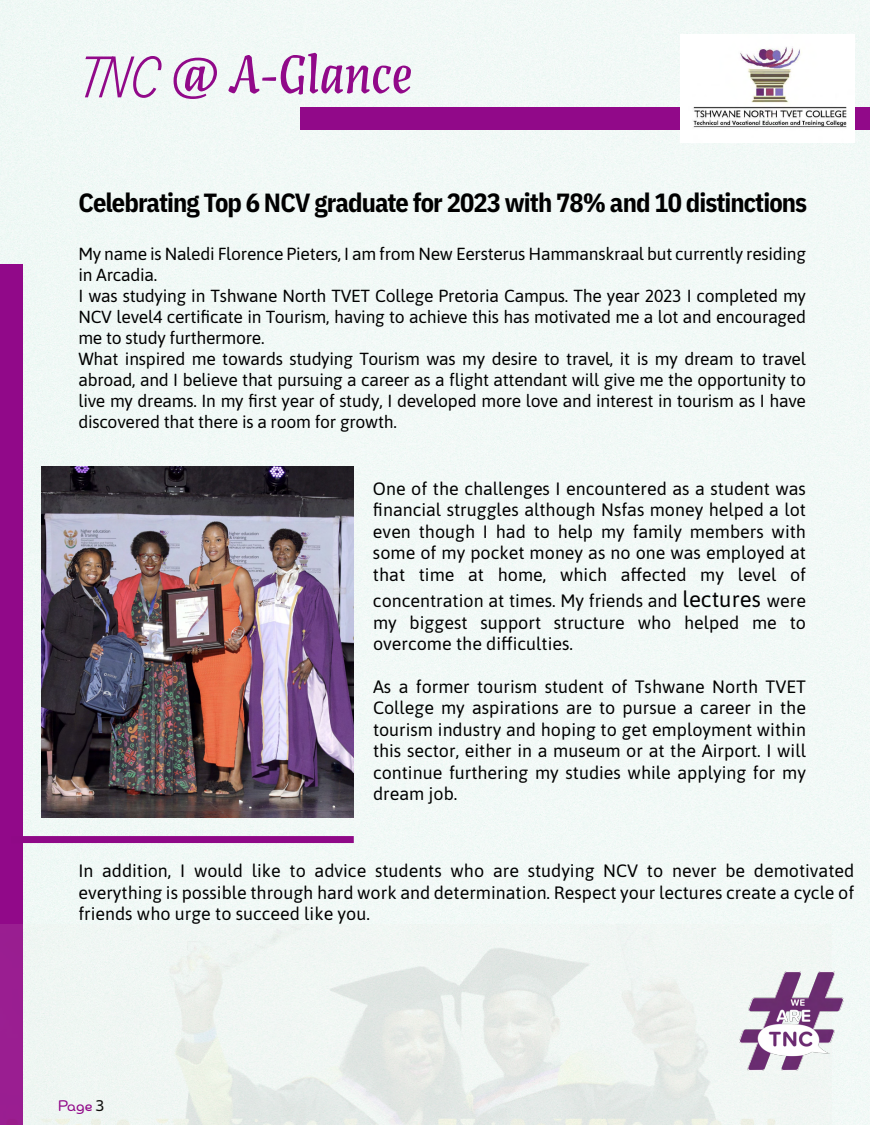
<style>
.page{position:relative;width:870px;height:1125px;background:#fff}
.page>*{position:absolute;margin:0;border:0;box-sizing:border-box;transform-origin:0 0}
.t1{font:52.38px "Artigo Display";color:#910989}
.t2{font:700 26.38px "IBM Plex Sans Cond";letter-spacing:-.035em;color:#000}
.t3{font:17.88px/21.5px "Asap";color:#000;text-align:justify}
.t4{font:17.5px/21px "Asap";letter-spacing:-.015em;color:#000}
.t5{font:15.38px "Chennai";color:#910989}
.s1{font-family:"Alkaline Caps"}
.s2{font-size:22.12px}
.s3{color:#0d0c0a}
</style>
<div class="page">
<div style="left:0;top:0;width:869px;height:1125px;background:#f1f9f6"></div>
<img style="left:42px;top:467px;width:311px;height:350px">
<div style="left:0;top:264px;width:23px;height:861px;background:#910989"></div>
<img style="left:0;top:924px;width:831px;height:201px">
<div style="left:300px;top:107px;width:569px;height:23px;background:#910989"></div>
<img style="left:680px;top:35px;width:173px;height:107px">
<img style="left:739px;top:972px;width:103px;height:99px">
<div style="left:11px;top:836px;width:342px;height:7px;background:#8f0987"></div>
<h1 class="t1" style="left:85px;top:41px;width:329px"><span class="s1">TNC</span> @ A-Glance</h1>
<h2 class="t2" style="left:78px;top:182px;width:730px">Celebrating Top 6 NCV graduate for 2023 with 78% and 10 distinctions</h2>
<p class="t4" style="left:78px;top:242px;width:728px">My name is Naledi Florence Pieters, I am from New Eersterus Hammanskraal but currently residing in Arcadia.<br>I was studying in Tshwane North TVET College Pretoria Campus. The year 2023 I completed my NCV level4 certificate in Tourism, having to achieve this has motivated me a lot and encouraged me to study furthermore.<br>What inspired me towards studying Tourism was my desire to travel, it is my dream to travel abroad, and I believe that pursuing a career as a flight attendant will give me the opportunity to live my dreams. In my first year of study, I developed more love and interest in tourism as I have discovered that there is a room for growth.</p>
<p class="t3" style="left:373px;top:477px;width:434px">One of the challenges I encountered as a student was financial struggles although Nsfas money helped a lot even though I had to help my family members with some of my pocket money as no one was employed at that time at home, which affected my level of</p>
<p class="t3" style="left:373px;top:589px;width:434px">concentration at times. My friends and <span class="s2">lectures</span> were my biggest support structure who helped me to overcome the difficulties.</p>
<p class="t3" style="left:373px;top:675px;width:434px">As a former tourism student of Tshwane North TVET College my aspirations are to pursue a career in the tourism industry and hoping to get employment within this sector, either in a museum or at the Airport. I will continue furthering my studies while applying for my dream job.</p>
<p class="t3" style="left:78px;top:859px;width:777px">In addition, I would like to advice students who are studying NCV to never be demotivated everything is possible through hard work and determination. Respect your lectures create a cycle of friends who urge to succeed like you.</p>
<p class="t5" style="left:58px;top:1096px;width:47px">Page <span class="s3">3</span></p>
</div>
